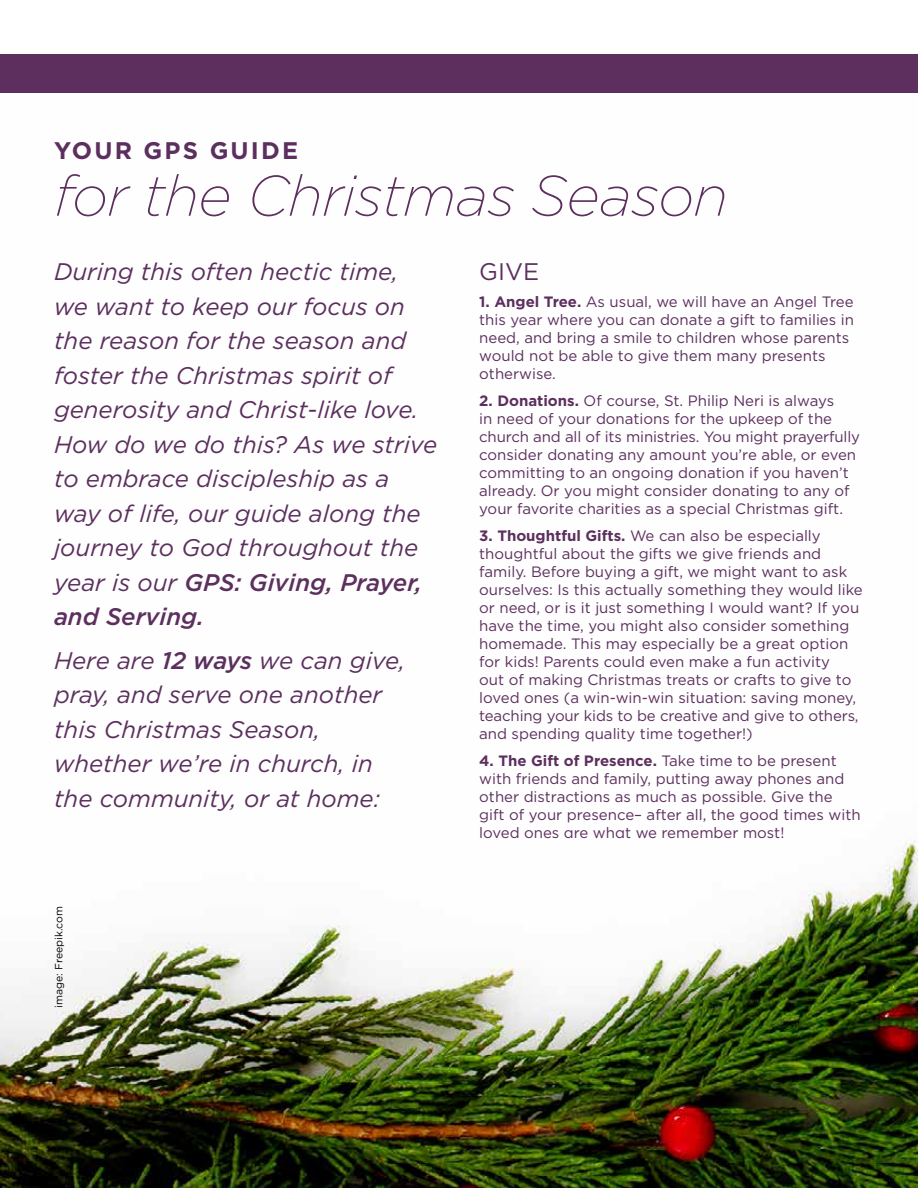
<style>
.page{position:relative;width:918px;height:1188px;background:#fff}
.page>*{position:absolute;margin:0;border:0;box-sizing:border-box;transform-origin:0 0}
.t1{font:italic 200 57px "Gotham";letter-spacing:-.01em;color:#5c2f5e}
.t2{font:italic 24px/34.5px "Gotham";color:#5c2f5e}
.t3{font:700 24px "Gotham";letter-spacing:.09em;color:#5c2f5e}
.t4{font:24px "Gotham";color:#5c2f5e}
.t5{font:15px/18px "Gotham";color:#5c2f5e}
.t6{font:10.5px "Gotham";color:#000}
.s1{font-weight:500}
.s2{font-weight:700}
</style>
<div class="page">
<img style="left:0;top:839px;width:918px;height:349px">
<div style="left:0;top:54px;width:918px;height:39px;background:#5c2f5e"></div>
<h2 class="t3" style="left:54px;top:134px;width:246px">YOUR GPS GUIDE</h2>
<h1 class="t1" style="left:54px;top:160px;width:676px">for the Christmas Season</h1>
<p class="t2" style="left:54px;top:254px;width:385px">During this often hectic time, we want to keep our focus on the reason for the season and foster the Christmas spirit of generosity and Christ-like love.<br>How do we do this? As we strive to embrace discipleship as a way of life, our guide along the journey to God throughout the year is our <span class="s1">GPS: Giving, Prayer, and Serving.</span></p>
<h2 class="t2" style="left:54px;top:642px;width:353px">Here are <span class="s1">12 ways</span> we can give, pray, and serve one another this Christmas Season, whether we’re in church, in the community, or at home:</h2>
<p class="t6" style="left:52px;top:1008px;width:103px;rotate:-90deg">image: Freepik.com</p>
<h2 class="t4" style="left:479px;top:256px;width:61px">GIVE</h2>
<p class="t5" style="left:479px;top:293px;width:376px"><span class="s2">1. Angel Tree.</span> As usual, we will have an Angel Tree this year where you can donate a gift to families in need, and bring a smile to children whose parents would not be able to give them many presents otherwise.</p>
<p class="t5" style="left:479px;top:392px;width:382px"><span class="s2">2. Donations.</span> Of course, St. Philip Neri is always<br>in need of your donations for the upkeep of the church and all of its ministries. You might prayerfully consider donating any amount you’re able, or even committing to an ongoing donation if you haven’t already. Or you might consider donating to any of your favorite charities as a special Christmas gift.</p>
<p class="t5" style="left:479px;top:527px;width:385px"><span class="s2">3. Thoughtful Gifts.</span> We can also be especially thoughtful about the gifts we give friends and family. Before buying a gift, we might want to ask ourselves: Is this actually something they would like or need, or is it just something I would want? If you have the time, you might also consider something homemade. This may especially be a great option for kids! Parents could even make a fun activity<br>out of making Christmas treats or crafts to give to loved ones (a win-win-win situation: saving money, teaching your kids to be creative and give to others, and spending quality time together!)</p>
<p class="t5" style="left:479px;top:752px;width:383px"><span class="s2">4. The Gift of Presence.</span> Take time to be present with friends and family, putting away phones and other distractions as much as possible. Give the gift of your presence– after all, the good times with loved ones are what we remember most!</p>
</div>
